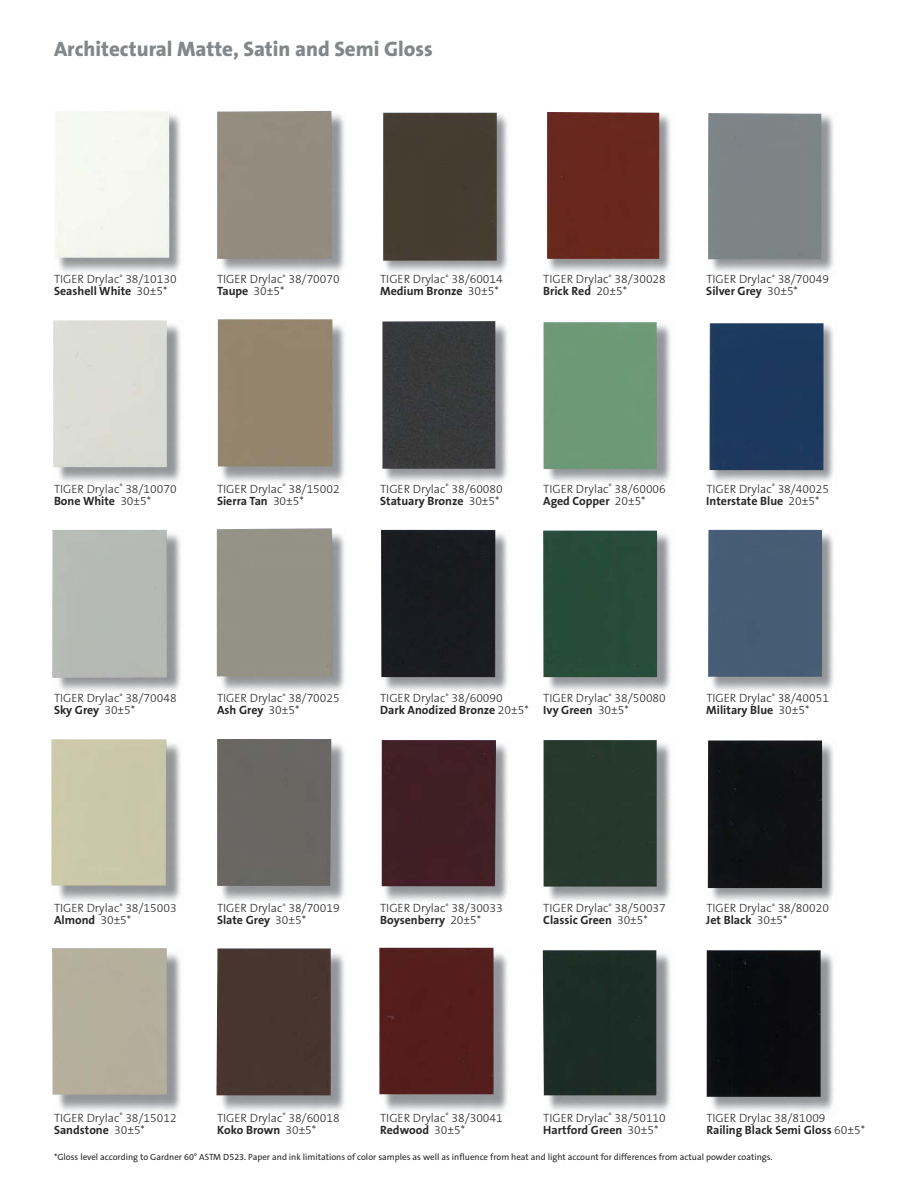
<style>
.page{position:relative;width:918px;height:1188px;background:#fff}
.page>*{position:absolute;margin:0;border:0;box-sizing:border-box;transform-origin:0 0}
.t1{font:800 21px "The Sans B8";color:#84878a}
.t2{font:300 12px "The Sans B3";color:#272627}
.t3{font:700 12px "The Sans B7";color:#272627}
.t4{font:9px "The Sans B5 Plain";color:#272627}
.s1{font-family:"The Sans B3";font-weight:300}
</style>
<div class="page">
<img style="left:823px;top:114px;width:11px;height:158px">
<img style="left:823px;top:323px;width:11px;height:159px">
<img style="left:823px;top:533px;width:11px;height:158px">
<img style="left:823px;top:743px;width:11px;height:158px">
<img style="left:58px;top:1097px;width:123px;height:15px">
<img style="left:221px;top:1097px;width:124px;height:15px">
<img style="left:384px;top:1097px;width:124px;height:15px">
<img style="left:548px;top:1097px;width:123px;height:15px">
<img style="left:711px;top:953px;width:123px;height:159px">
<img style="left:51px;top:111px;width:772px;height:986px">
<h1 class="t1" style="left:54px;top:40px;width:380px">Architectural Matte, Satin and Semi Gloss</h1>
<p class="t2" style="left:54px;top:273px;width:124px">TIGER Drylac<sup>®</sup> 38/10130</p>
<p class="t3" style="left:54px;top:286px;width:115px">Seashell White <span class="s1">30±5*</span></p>
<p class="t2" style="left:217px;top:273px;width:124px">TIGER Drylac<sup>®</sup> 38/70070</p>
<p class="t3" style="left:217px;top:286px;width:69px">Taupe <span class="s1">30±5*</span></p>
<p class="t2" style="left:380px;top:273px;width:124px">TIGER Drylac<sup>®</sup> 38/60014</p>
<p class="t3" style="left:380px;top:286px;width:120px">Medium Bronze <span class="s1">30±5*</span></p>
<p class="t2" style="left:543px;top:273px;width:124px">TIGER Drylac<sup>®</sup> 38/30028</p>
<p class="t3" style="left:543px;top:286px;width:85px">Brick Red <span class="s1">20±5*</span></p>
<p class="t2" style="left:706px;top:273px;width:124px">TIGER Drylac<sup>®</sup> 38/70049</p>
<p class="t3" style="left:706px;top:286px;width:93px">Silver Grey <span class="s1">30±5*</span></p>
<p class="t2" style="left:54px;top:482px;width:124px">TIGER Drylac<sup>®</sup> 38/10070</p>
<p class="t3" style="left:54px;top:495px;width:99px">Bone White <span class="s1">30±5*</span></p>
<p class="t2" style="left:217px;top:482px;width:124px">TIGER Drylac<sup>®</sup> 38/15002</p>
<p class="t3" style="left:217px;top:495px;width:88px">Sierra Tan <span class="s1">30±5*</span></p>
<p class="t2" style="left:380px;top:482px;width:124px">TIGER Drylac<sup>®</sup> 38/60080</p>
<p class="t3" style="left:380px;top:495px;width:121px">Statuary Bronze <span class="s1">30±5*</span></p>
<p class="t2" style="left:543px;top:482px;width:124px">TIGER Drylac<sup>®</sup> 38/60006</p>
<p class="t3" style="left:543px;top:495px;width:104px">Aged Copper <span class="s1">20±5*</span></p>
<p class="t2" style="left:706px;top:482px;width:124px">TIGER Drylac<sup>®</sup> 38/40025</p>
<p class="t3" style="left:706px;top:495px;width:115px">Interstate Blue <span class="s1">20±5*</span></p>
<p class="t2" style="left:54px;top:692px;width:124px">TIGER Drylac<sup>®</sup> 38/70048</p>
<p class="t3" style="left:54px;top:705px;width:83px">Sky Grey <span class="s1">30±5*</span></p>
<p class="t2" style="left:217px;top:692px;width:124px">TIGER Drylac<sup>®</sup> 38/70025</p>
<p class="t3" style="left:217px;top:705px;width:84px">Ash Grey <span class="s1">30±5*</span></p>
<p class="t2" style="left:380px;top:692px;width:124px">TIGER Drylac<sup>®</sup> 38/60090</p>
<p class="t3" style="left:380px;top:705px;width:150px">Dark Anodized Bronze <span class="s1">20±5*</span></p>
<p class="t2" style="left:543px;top:692px;width:124px">TIGER Drylac<sup>®</sup> 38/50080</p>
<p class="t3" style="left:543px;top:705px;width:87px">Ivy Green <span class="s1">30±5*</span></p>
<p class="t2" style="left:706px;top:692px;width:124px">TIGER Drylac<sup>®</sup> 38/40051</p>
<p class="t3" style="left:706px;top:705px;width:105px">Military Blue <span class="s1">30±5*</span></p>
<p class="t2" style="left:54px;top:902px;width:124px">TIGER Drylac<sup>®</sup> 38/15003</p>
<p class="t3" style="left:54px;top:915px;width:79px">Almond <span class="s1">30±5*</span></p>
<p class="t2" style="left:217px;top:902px;width:124px">TIGER Drylac<sup>®</sup> 38/70019</p>
<p class="t3" style="left:217px;top:915px;width:91px">Slate Grey <span class="s1">30±5*</span></p>
<p class="t2" style="left:380px;top:902px;width:124px">TIGER Drylac<sup>®</sup> 38/30033</p>
<p class="t3" style="left:380px;top:915px;width:102px">Boysenberry <span class="s1">20±5*</span></p>
<p class="t2" style="left:543px;top:902px;width:124px">TIGER Drylac<sup>®</sup> 38/50037</p>
<p class="t3" style="left:543px;top:915px;width:106px">Classic Green <span class="s1">30±5*</span></p>
<p class="t2" style="left:706px;top:902px;width:124px">TIGER Drylac<sup>®</sup> 38/80020</p>
<p class="t3" style="left:706px;top:915px;width:83px">Jet Black <span class="s1">30±5*</span></p>
<p class="t2" style="left:54px;top:1112px;width:124px">TIGER Drylac<sup>®</sup> 38/15012</p>
<p class="t3" style="left:54px;top:1125px;width:93px">Sandstone <span class="s1">30±5*</span></p>
<p class="t2" style="left:706px;top:1112px;width:121px">TIGER Drylac 38/81009</p>
<p class="t3" style="left:706px;top:1125px;width:160px">Railing Black Semi Gloss <span class="s1">60±5*</span></p>
<p class="t4" style="left:54px;top:1153px;width:720px">*Gloss level according to Gardner 60° ASTM D523. Paper and ink limitations of color samples as well as influence from heat and light account for differences from actual powder coatings.</p>
<p class="t2" style="left:217px;top:1112px;width:124px">TIGER Drylac<sup>®</sup> 38/60018</p>
<p class="t3" style="left:217px;top:1125px;width:101px">Koko Brown <span class="s1">30±5*</span></p>
<p class="t2" style="left:380px;top:1112px;width:124px">TIGER Drylac<sup>®</sup> 38/30041</p>
<p class="t3" style="left:380px;top:1125px;width:86px">Redwood <span class="s1">30±5*</span></p>
<p class="t2" style="left:543px;top:1112px;width:124px">TIGER Drylac<sup>®</sup> 38/50110</p>
<p class="t3" style="left:543px;top:1125px;width:117px">Hartford Green <span class="s1">30±5*</span></p>
</div>
